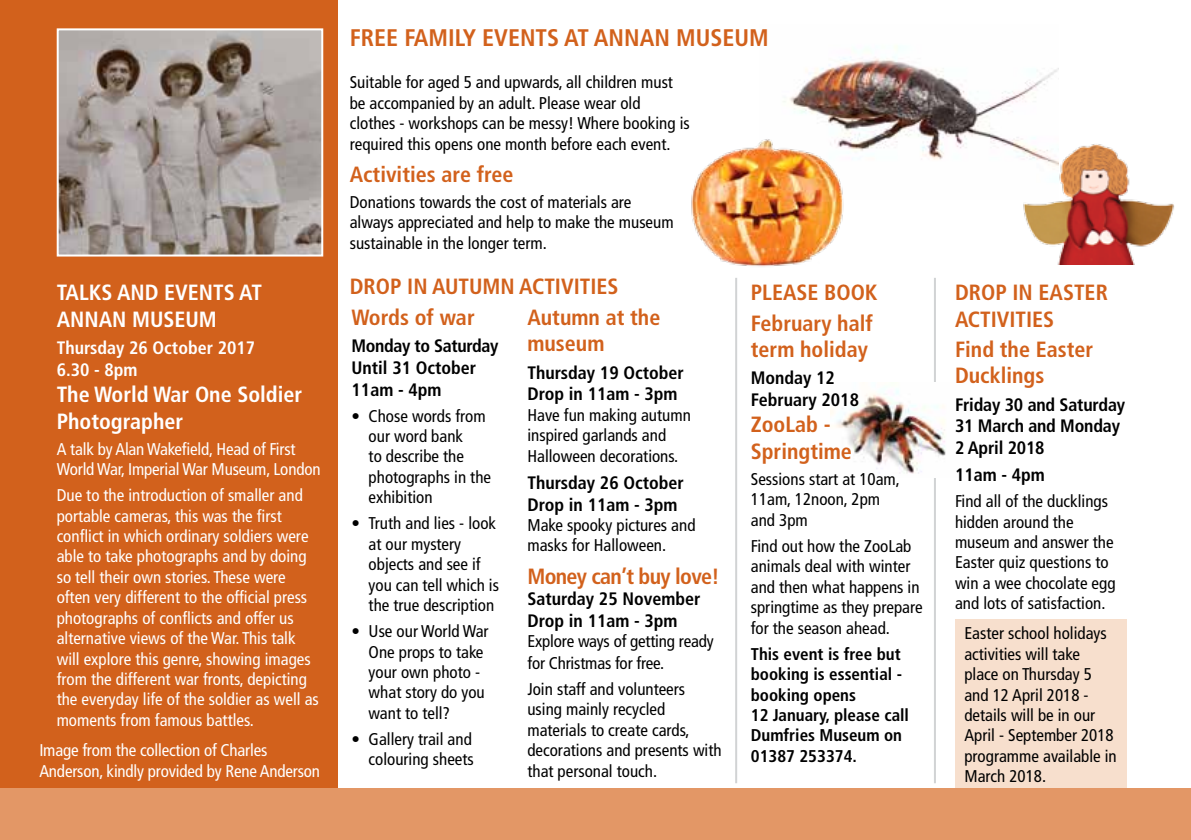
<style>
.page{position:relative;width:1191px;height:840px;background:#fff}
.page>*{position:absolute;margin:0;border:0;box-sizing:border-box;transform-origin:0 0}
.t1{font:700 condensed 24px "Frutiger";color:#d2611c}
.t2{font:700 condensed 22px/26.4px "Frutiger";color:#d2611c}
.t3{font:700 condensed 22px/26.4px "Frutiger";color:#fff}
.t4{font:700 condensed 22px "Frutiger";letter-spacing:-.03em;color:#d2611c}
.t5{font:700 condensed 18px/21.6px "Frutiger";color:#000}
.t6{font:700 condensed 18px/21.6px "Frutiger";color:#fff}
.t7{font:condensed 17px/20.4px "Frutiger";color:#000}
.t8{font:condensed 17px/20.4px "Frutiger";color:#fff}
.t9{font:700 condensed 17px/20.4px "Frutiger";color:#000}
</style>
<div class="page">
<hr style="left:934px;top:278px;width:2px;height:504px;background:#d1d3d4">
<img style="left:830px;top:382px;width:116px;height:95px">
<img style="left:783px;top:46px;width:275px;height:114px">
<div style="left:0;top:0;width:337px;height:839px;background:#d2611c"></div>
<div style="left:955px;top:618px;width:172px;height:182px;background:#f7dfcd"></div>
<hr style="left:735px;top:278px;width:2px;height:504px;background:#d1d3d4">
<img style="left:60px;top:31px;width:260px;height:222px">
<div style="left:57px;top:28px;width:266px;height:228px;border:2px solid #fff"></div>
<div style="left:0;top:788px;width:1191px;height:51px;background:#e39766"></div>
<img style="left:1016px;top:137px;width:158px;height:127px">
<img style="left:691px;top:109px;width:169px;height:158px">
<p class="t3" style="left:57px;top:279px;width:207px">TALKS AND EVENTS AT<br>ANNAN MUSEUM</p>
<p class="t6" style="left:57px;top:337px;width:200px">Thursday 26 October 2017<br>6.30 - 8pm</p>
<p class="t3" style="left:57px;top:381px;width:247px">The World War One Soldier<br>Photographer</p>
<p class="t8" style="left:57px;top:438px;width:265px">A talk by Alan Wakefield, Head of First<br>World War, Imperial War Museum, London</p>
<p class="t8" style="left:57px;top:485px;width:264px">Due to the introduction of smaller and portable cameras, this was the first conflict in which ordinary soldiers were able to take photographs and by doing so tell their own stories. These were often very different to the official press photographs of conflicts and offer us alternative views of the War. This talk will explore this genre, showing images from the different war fronts, depicting the everyday life of the soldier as well as moments from famous battles.</p>
<p class="t8" style="left:39px;top:739px;width:282px">Image from the collection of Charles<br>Anderson, kindly provided by Rene Anderson</p>
<h1 class="t1" style="left:350px;top:24px;width:420px">FREE FAMILY EVENTS AT ANNAN MUSEUM</h1>
<p class="t7" style="left:350px;top:72px;width:341px">Suitable for aged 5 and upwards, all children must be accompanied by an adult. Please wear old clothes - workshops can be messy! Where booking is required this opens one month before each event.</p>
<p class="t2" style="left:350px;top:161px;width:165px">Activities are free</p>
<p class="t7" style="left:350px;top:192px;width:325px">Donations towards the cost of materials are always appreciated and help to make the museum sustainable in the longer term.</p>
<p class="t2" style="left:350px;top:273px;width:270px">DROP IN AUTUMN ACTIVITIES</p>
<p class="t2" style="left:751px;top:279px;width:128px">PLEASE BOOK</p>
<p class="t2" style="left:955px;top:279px;width:154px">DROP IN EASTER<br>ACTIVITIES</p>
<p class="t2" style="left:351px;top:304px;width:125px">Words of war</p>
<p class="t5" style="left:351px;top:335px;width:148px">Monday to Saturday<br>Until 31 October<br>11am - 4pm</p>
<p class="t7" style="left:368px;top:405px;width:124px;text-indent:-17px">• Chose words from our word bank<br>to describe the photographs in the exhibition</p>
<p class="t7" style="left:368px;top:513px;width:132px;text-indent:-17px">• Truth and lies - look at our mystery objects and see if you can tell which is the true description</p>
<p class="t7" style="left:368px;top:621px;width:121px;text-indent:-17px">• Use our World War<br>One props to take your own photo - what story do you want to tell?</p>
<p class="t7" style="left:351px;top:728px;width:124px;text-align:right">• Gallery trail and colouring sheets</p>
<p class="t2" style="left:527px;top:304px;width:134px">Autumn at the museum</p>
<p class="t5" style="left:527px;top:361px;width:158px">Thursday 19 October<br>Drop in 11am - 3pm</p>
<p class="t7" style="left:527px;top:404px;width:165px">Have fun making autumn inspired garlands and<br>Halloween decorations.</p>
<p class="t5" style="left:527px;top:471px;width:158px">Thursday 26 October<br>Drop in 11am - 3pm</p>
<p class="t7" style="left:527px;top:514px;width:170px">Make spooky pictures and masks for Halloween.</p>
<p class="t4" style="left:527px;top:562px;width:194px">Money can’t buy love!</p>
<p class="t5" style="left:527px;top:587px;width:174px">Saturday 25 November<br>Drop in 11am - 3pm</p>
<p class="t7" style="left:527px;top:630px;width:188px;line-height:21.6px">Explore ways of getting ready for Christmas for free.</p>
<p class="t7" style="left:527px;top:678px;width:196px">Join staff and volunteers using mainly recycled materials to create cards, decorations and presents with that personal touch.</p>
<p class="t2" style="left:751px;top:310px;width:123px">February half term holiday</p>
<p class="t5" style="left:751px;top:367px;width:110px">Monday 12<br>February 2018</p>
<p class="t2" style="left:751px;top:411px;width:103px">ZooLab -<br>Springtime</p>
<p class="t7" style="left:751px;top:468px;width:151px">Sessions start at 10am,<br>11am, 12noon, 2pm and 3pm</p>
<p class="t7" style="left:751px;top:535px;width:173px">Find out how the ZooLab animals deal with winter and then what happens in springtime as they prepare for the season ahead.</p>
<p class="t9" style="left:751px;top:643px;width:160px">This event is free but booking is essential - booking opens<br>12 January, please call<br>Dumfries Museum on<br>01387 253374.</p>
<p class="t2" style="left:955px;top:336px;width:140px">Find the Easter<br>Ducklings</p>
<p class="t5" style="left:955px;top:393px;width:172px">Friday 30 and Saturday<br>31 March and Monday<br>2 April 2018</p>
<p class="t5" style="left:955px;top:464px;width:91px">11am - 4pm</p>
<p class="t7" style="left:955px;top:491px;width:162px">Find all of the ducklings hidden around the museum and answer the<br>Easter quiz questions to win a wee chocolate egg and lots of satisfaction.</p>
<p class="t7" style="left:964px;top:623px;width:154px">Easter school holidays activities will take place on Thursday 5 and 12 April 2018 - details will be in our<br>April - September 2018 programme available in<br>March 2018.</p>
</div>
